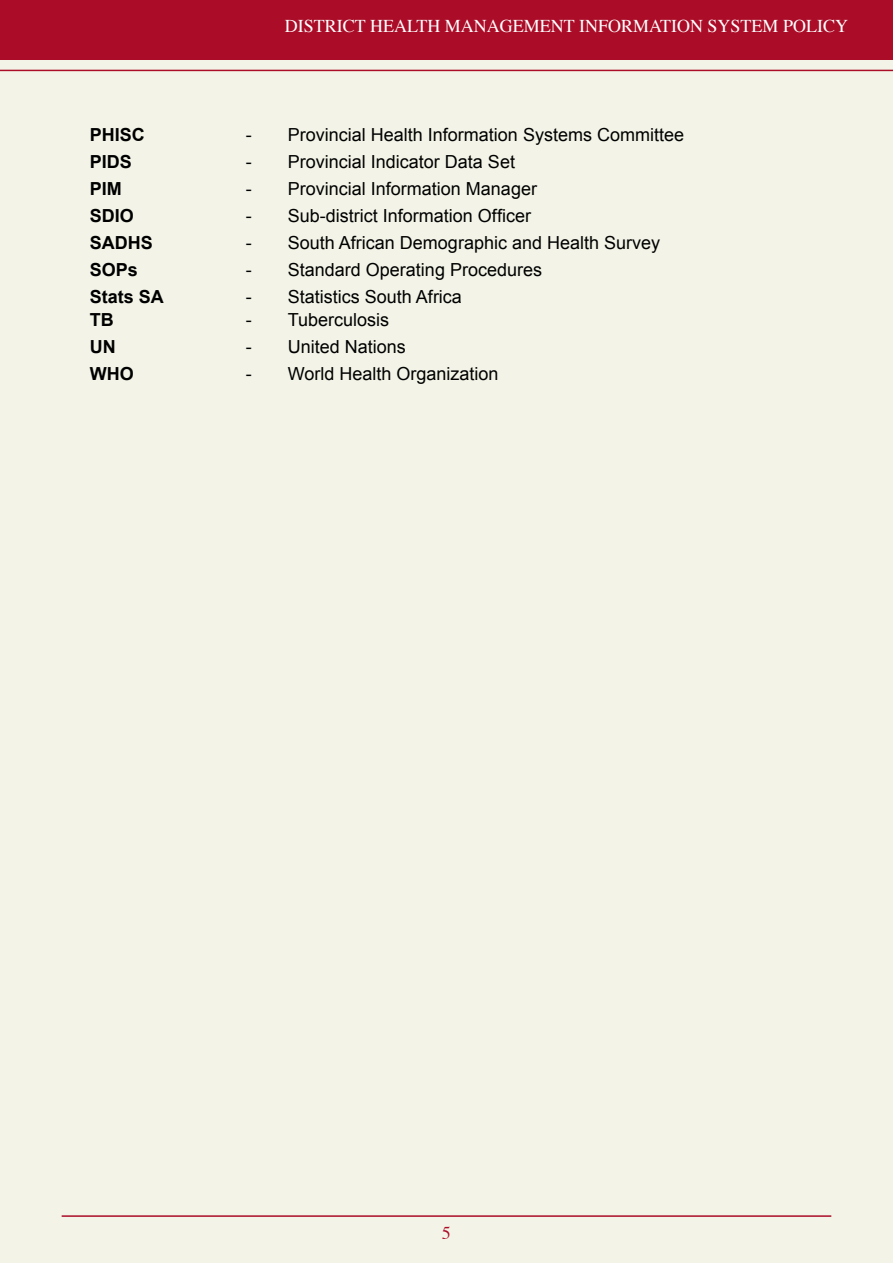
<style>
.page{position:relative;width:893px;height:1263px;background:#f3f4e7}
.page>*{position:absolute;margin:0;border:0;box-sizing:border-box;transform-origin:0 0}
.t1{font:18px "Arial";color:#000}
.t2{font:18px "Times";color:#fff}
.t3{font:700 18px "Arial";color:#000}
.t4{font:18px "Times";color:#ab0c27}
</style>
<div class="page">
<div style="left:0;top:0;width:893px;height:60px;background:#ab0c27"></div>
<hr style="left:0;top:70px;width:893px;height:1px;background:#ab0c27">
<hr style="left:62px;top:1215px;width:769px;height:2px;background:#ab0c27">
<p class="t2" style="left:285px;top:9px;width:565px">DISTRICT HEALTH MANAGEMENT INFORMATION SYSTEM POLICY</p>
<p class="t3" style="left:90px;top:122px;width:57px">PHISC</p>
<p class="t1" style="left:246px;top:123px;width:440px">- Provincial Health Information Systems Committee</p>
<p class="t3" style="left:90px;top:149px;width:44px">PIDS</p>
<p class="t1" style="left:246px;top:150px;width:271px">- Provincial Indicator Data Set</p>
<p class="t3" style="left:90px;top:176px;width:34px">PIM</p>
<p class="t1" style="left:246px;top:177px;width:293px">- Provincial Information Manager</p>
<p class="t3" style="left:90px;top:203px;width:46px">SDIO</p>
<p class="t1" style="left:246px;top:204px;width:287px">- Sub-district Information Officer</p>
<p class="t3" style="left:90px;top:230px;width:64px">SADHS</p>
<p class="t1" style="left:246px;top:231px;width:416px">- South African Demographic and Health Survey</p>
<p class="t3" style="left:90px;top:257px;width:50px">SOPs</p>
<p class="t1" style="left:246px;top:258px;width:298px">- Standard Operating Procedures</p>
<p class="t3" style="left:90px;top:285px;width:76px">Stats SA</p>
<p class="t1" style="left:246px;top:285px;width:218px">- Statistics South Africa</p>
<p class="t3" style="left:90px;top:308px;width:25px">TB</p>
<p class="t1" style="left:246px;top:308px;width:145px">- Tuberculosis</p>
<p class="t3" style="left:90px;top:335px;width:27px">UN</p>
<p class="t1" style="left:246px;top:335px;width:162px">- United Nations</p>
<p class="t3" style="left:90px;top:362px;width:45px">WHO</p>
<p class="t1" style="left:246px;top:362px;width:254px">- World Health Organization</p>
<p class="t4" style="left:442px;top:1216px;width:10px">5</p>
</div>
